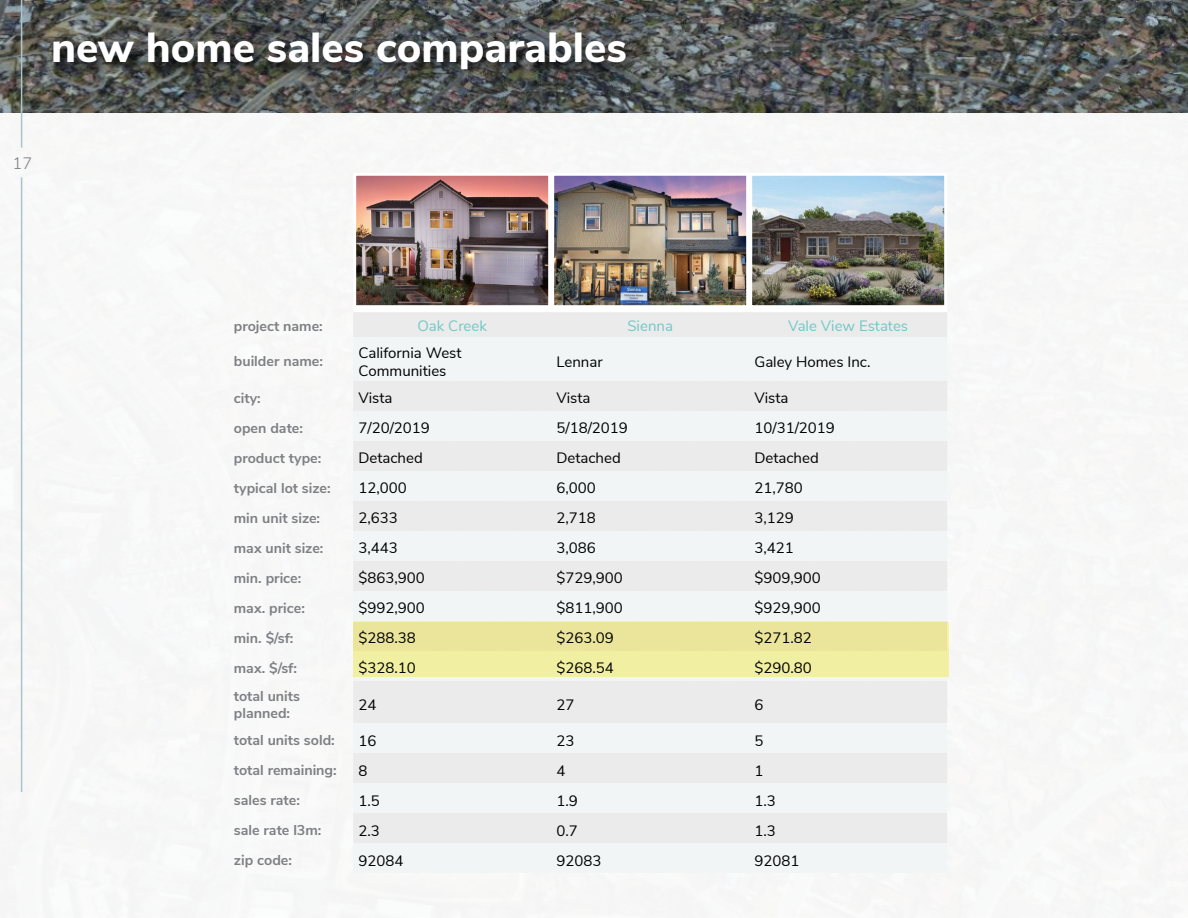
<style>
.page{position:relative;width:1188px;height:918px;background:#fff}
.page>*{position:absolute;margin:0;border:0;box-sizing:border-box;transform-origin:0 0}
.t1{font:800 42px "Nunito Sans";color:#fff}
.t2{font:300 16.5px "Nunito Sans";color:#7e8083}
.t3{font:15px/18px "Nunito Sans";color:#000}
.t4{font:15px "Nunito Sans";color:#6fc9c4}
.t5{font:700 14.25px/17.1px "Nunito Sans";color:#7e8083}
</style>
<div class="page">
<svg style="left:0;top:0;width:1188px;height:113px;background:#575956"></svg>
<div style="left:0;top:113px;width:1188px;height:805px;background:#f7f7f7"></div>
<hr style="left:21px;top:0;width:1px;height:148px;background:#a9c4cb">
<hr style="left:21px;top:177px;width:1px;height:615px;background:#a9c4cb">
<div style="left:51px;top:32px;width:589px;height:53px;background:#000;opacity:.75"></div>
<div style="left:354px;top:313px;width:593px;height:24px;background:#ebebec"></div>
<svg style="left:353px;top:381px;width:594px;height:462px;fill:#ebebec"></svg>
<hr style="left:353px;top:308px;width:198px;height:4px;background:#fff">
<hr style="left:551px;top:308px;width:198px;height:4px;background:#fff">
<hr style="left:749px;top:308px;width:198px;height:4px;background:#fff">
<img style="left:357px;top:177px;width:190px;height:127px">
<div style="left:353px;top:173px;width:198px;height:135px;border:3px solid #fff"></div>
<img style="left:555px;top:177px;width:190px;height:127px">
<div style="left:551px;top:173px;width:198px;height:135px;border:3px solid #fff"></div>
<img style="left:753px;top:177px;width:190px;height:127px">
<div style="left:749px;top:173px;width:198px;height:135px;border:3px solid #fff"></div>
<div style="left:353px;top:623px;width:596px;height:54px;background:#ebe59b"></div>
<h1 class="t1" style="left:51px;top:16px;width:577px">new home sales comparables</h1>
<p class="t2" style="left:13px;top:151px;width:21px">17</p>
<p class="t5" style="left:234px;top:317px;width:90px">project name:</p>
<p class="t4" style="left:417px;top:315px;width:71px">Oak Creek</p>
<p class="t4" style="left:627px;top:315px;width:47px">Sienna</p>
<p class="t4" style="left:788px;top:315px;width:121px">Vale View Estates</p>
<p class="t5" style="left:234px;top:352px;width:91px">builder name:</p>
<p class="t3" style="left:358px;top:342px;width:105px">California West<br>Communities</p>
<p class="t3" style="left:556px;top:351px;width:48px">Lennar</p>
<p class="t3" style="left:754px;top:351px;width:118px">Galey Homes Inc.</p>
<p class="t5" style="left:234px;top:389px;width:28px">city:</p>
<p class="t3" style="left:358px;top:388px;width:36px">Vista</p>
<p class="t3" style="left:556px;top:388px;width:36px">Vista</p>
<p class="t3" style="left:754px;top:388px;width:36px">Vista</p>
<p class="t5" style="left:234px;top:419px;width:71px">open date:</p>
<p class="t3" style="left:358px;top:418px;width:73px">7/20/2019</p>
<p class="t3" style="left:556px;top:418px;width:73px">5/18/2019</p>
<p class="t3" style="left:754px;top:418px;width:82px">10/31/2019</p>
<p class="t5" style="left:234px;top:449px;width:89px">product type:</p>
<p class="t3" style="left:358px;top:448px;width:66px">Detached</p>
<p class="t3" style="left:556px;top:448px;width:66px">Detached</p>
<p class="t3" style="left:754px;top:448px;width:66px">Detached</p>
<p class="t5" style="left:234px;top:479px;width:98px">typical lot size:</p>
<p class="t3" style="left:358px;top:478px;width:50px">12,000</p>
<p class="t3" style="left:556px;top:478px;width:41px">6,000</p>
<p class="t3" style="left:754px;top:478px;width:50px">21,780</p>
<p class="t5" style="left:234px;top:509px;width:88px">min unit size:</p>
<p class="t3" style="left:358px;top:508px;width:41px">2,633</p>
<p class="t3" style="left:556px;top:508px;width:41px">2,718</p>
<p class="t3" style="left:754px;top:508px;width:41px">3,129</p>
<p class="t5" style="left:234px;top:539px;width:91px">max unit size:</p>
<p class="t3" style="left:358px;top:538px;width:41px">3,443</p>
<p class="t3" style="left:556px;top:538px;width:41px">3,086</p>
<p class="t3" style="left:754px;top:538px;width:41px">3,421</p>
<p class="t5" style="left:234px;top:569px;width:69px">min. price:</p>
<p class="t3" style="left:358px;top:568px;width:68px">$863,900</p>
<p class="t3" style="left:556px;top:568px;width:68px">$729,900</p>
<p class="t3" style="left:754px;top:568px;width:68px">$909,900</p>
<p class="t5" style="left:234px;top:599px;width:73px">max. price:</p>
<p class="t3" style="left:358px;top:598px;width:68px">$992,900</p>
<p class="t3" style="left:556px;top:598px;width:68px">$811,900</p>
<p class="t3" style="left:754px;top:598px;width:68px">$929,900</p>
<p class="t5" style="left:234px;top:629px;width:61px">min. $/sf:</p>
<p class="t3" style="left:358px;top:628px;width:59px">$288.38</p>
<p class="t3" style="left:556px;top:628px;width:59px">$263.09</p>
<p class="t3" style="left:754px;top:628px;width:59px">$271.82</p>
<p class="t5" style="left:234px;top:659px;width:65px">max. $/sf:</p>
<p class="t3" style="left:358px;top:658px;width:59px">$328.10</p>
<p class="t3" style="left:556px;top:658px;width:59px">$268.54</p>
<p class="t3" style="left:754px;top:658px;width:59px">$290.80</p>
<p class="t5" style="left:234px;top:686px;width:68px">total units planned:</p>
<p class="t3" style="left:358px;top:694px;width:19px">24</p>
<p class="t3" style="left:556px;top:694px;width:19px">27</p>
<p class="t3" style="left:754px;top:694px;width:10px">6</p>
<p class="t5" style="left:234px;top:731px;width:102px">total units sold:</p>
<p class="t3" style="left:358px;top:730px;width:19px">16</p>
<p class="t3" style="left:556px;top:730px;width:19px">23</p>
<p class="t3" style="left:754px;top:730px;width:10px">5</p>
<p class="t5" style="left:234px;top:761px;width:104px">total remaining:</p>
<p class="t3" style="left:358px;top:760px;width:10px">8</p>
<p class="t3" style="left:556px;top:760px;width:10px">4</p>
<p class="t3" style="left:754px;top:760px;width:10px">1</p>
<p class="t5" style="left:234px;top:791px;width:68px">sales rate:</p>
<p class="t3" style="left:358px;top:790px;width:23px">1.5</p>
<p class="t3" style="left:556px;top:790px;width:23px">1.9</p>
<p class="t3" style="left:754px;top:790px;width:23px">1.3</p>
<p class="t5" style="left:234px;top:821px;width:89px">sale rate l3m:</p>
<p class="t3" style="left:358px;top:820px;width:23px">2.3</p>
<p class="t3" style="left:556px;top:820px;width:23px">0.7</p>
<p class="t3" style="left:754px;top:820px;width:23px">1.3</p>
<p class="t5" style="left:234px;top:851px;width:60px">zip code:</p>
<p class="t3" style="left:358px;top:850px;width:46px">92084</p>
<p class="t3" style="left:556px;top:850px;width:46px">92083</p>
<p class="t3" style="left:754px;top:850px;width:46px">92081</p>
</div>
